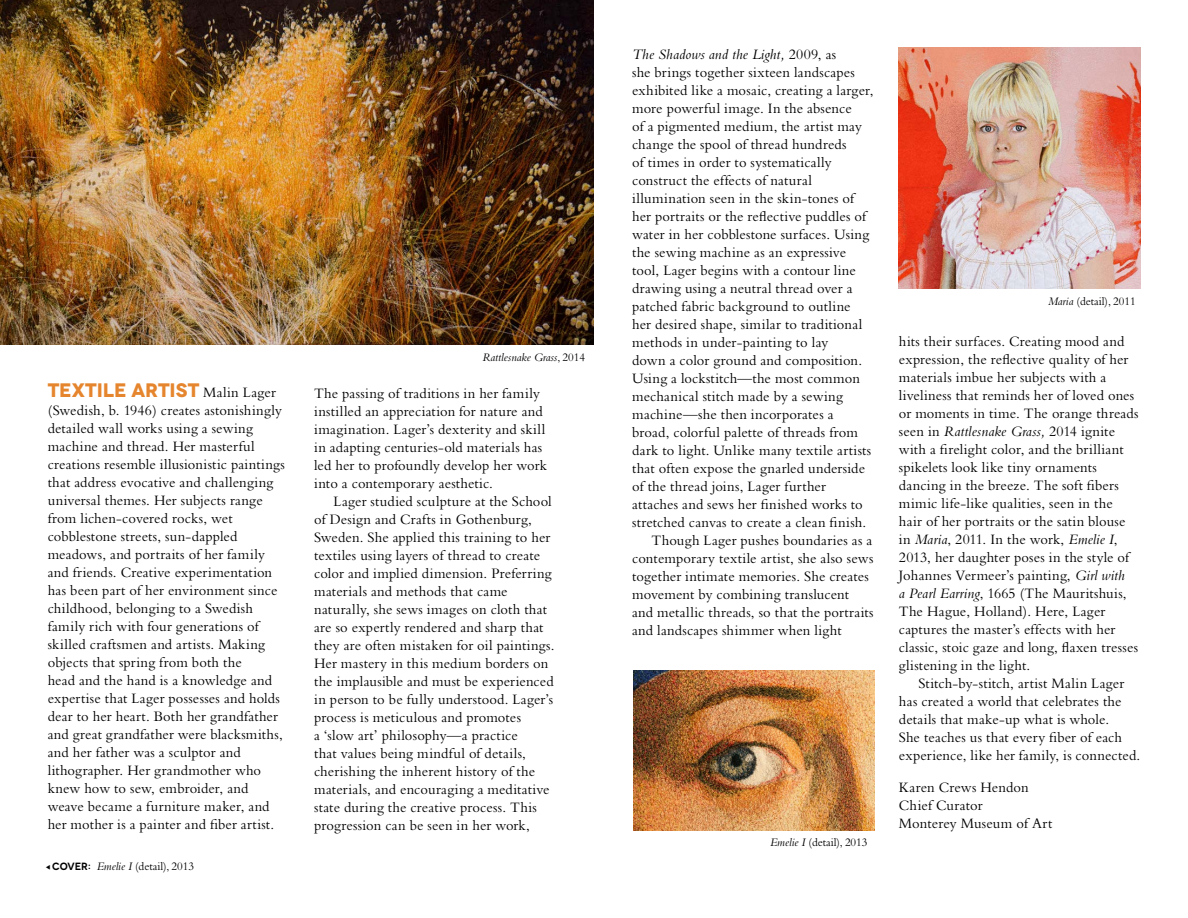
<style>
.page{position:relative;width:1188px;height:918px;background:#fff}
.page>*{position:absolute;margin:0;border:0;box-sizing:border-box;transform-origin:0 0}
.t1{font:700 19.5px "Novecentowide";letter-spacing:-.005em;color:#e5852d}
.t2{font:15px/18px "Bembo";letter-spacing:.01em;color:#000}
.t3{font:15px "Bembo";letter-spacing:.03em;color:#000}
.t4{font:italic 15px "Bembo";letter-spacing:.01em;color:#000}
.t5{font:12px "Bembo";color:#000;scale:.96 1}
.t6{font:italic 12px "Bembo";color:#000;scale:.96 1}
.s1{font-family:"Bembo";font-weight:400;font-size:15px;color:#000}
.s2{font-family:"Novecentowide";font-weight:600;font-size:10.5px}
.s3{font-style:italic}
.s4{font-style:normal}
</style>
<div class="page">
<img style="left:899px;top:47px;width:241px;height:242px">
<img style="left:0;top:0;width:594px;height:345px">
<img style="left:633px;top:670px;width:241px;height:161px">
<h1 class="t1" style="left:48px;top:378px;width:230px">TEXTILE ARTIST <span class="s1">Malin Lager</span></h1>
<p class="t2" style="left:48px;top:401px;width:239px">(Swedish, b. 1946) creates astonishingly detailed wall works using a sewing machine and thread. Her masterful creations resemble illusionistic paintings that address evocative and challenging universal themes. Her subjects range from lichen-covered rocks, wet cobblestone streets, sun-dappled meadows, and portraits of her family and friends. Creative experimentation has been part of her environment since childhood, belonging to a Swedish family rich with four generations of skilled craftsmen and artists. Making objects that spring from both the<br>head and the hand is a knowledge and expertise that Lager possesses and holds dear to her heart. Both her grandfather and great grandfather were blacksmiths, and her father was a sculptor and lithographer. Her grandmother who knew how to sew, embroider, and weave became a furniture maker, and her mother is a painter and fiber artist.</p>
<p class="t5" style="left:52px;top:860px;width:149px"><span class="s2">COVER:</span> <span class="s3">Emelie I</span> (detail), 2013</p>
<p class="t6" style="left:483px;top:350px;width:108px">Rattlesnake Grass<span class="s4">, 2014</span></p>
<p class="t2" style="left:314px;top:384px;width:234px">The passing of traditions in her family instilled an appreciation for nature and imagination. Lager’s dexterity and skill in adapting centuries-old materials has led her to profoundly develop her work into a contemporary aesthetic.</p>
<p class="t2" style="left:314px;top:492px;width:242px;text-indent:19px">Lager studied sculpture at the School of Design and Crafts in Gothenburg, Sweden. She applied this training to her textiles using layers of thread to create color and implied dimension. Preferring materials and methods that came naturally, she sews images on cloth that are so expertly rendered and sharp that they are often mistaken for oil paintings.<br>Her mastery in this medium borders on the implausible and must be experienced in person to be fully understood. Lager’s process is meticulous and promotes<br>a ‘slow art’ philosophy—a practice<br>that values being mindful of details, cherishing the inherent history of the materials, and encouraging a meditative state during the creative process. This progression can be seen in her work,</p>
<p class="t4" style="left:632px;top:45px;width:206px">The Shadows and the Light, <span class="s4">2009, as</span></p>
<p class="t2" style="left:632px;top:63px;width:224px">she brings together sixteen landscapes</p>
<p class="t2" style="left:632px;top:81px;width:243px">exhibited like a mosaic, creating a larger,</p>
<p class="t2" style="left:632px;top:99px;width:221px">more powerful image. In the absence</p>
<p class="t2" style="left:632px;top:117px;width:231px">of a pigmented medium, the artist may</p>
<p class="t2" style="left:632px;top:135px;width:216px">change the spool of thread hundreds</p>
<p class="t2" style="left:632px;top:153px;width:201px">of times in order to systematically</p>
<p class="t2" style="left:632px;top:171px;width:181px">construct the effects of natural</p>
<p class="t2" style="left:632px;top:189px;width:223px">illumination seen in the skin-tones of</p>
<p class="t2" style="left:632px;top:207px;width:235px">her portraits or the reflective puddles of</p>
<p class="t2" style="left:632px;top:225px;width:239px">water in her cobblestone surfaces. Using</p>
<p class="t2" style="left:632px;top:243px;width:215px">the sewing machine as an expressive</p>
<p class="t2" style="left:632px;top:261px;width:225px">tool, Lager begins with a contour line</p>
<p class="t2" style="left:632px;top:279px;width:222px">drawing using a neutral thread over a</p>
<p class="t2" style="left:632px;top:297px;width:220px">patched fabric background to outline</p>
<p class="t2" style="left:632px;top:315px;width:232px">her desired shape, similar to traditional</p>
<p class="t2" style="left:632px;top:333px;width:198px">methods in under-painting to lay</p>
<p class="t2" style="left:632px;top:351px;width:231px">down a color ground and composition.</p>
<p class="t2" style="left:632px;top:369px;width:229px">Using a lockstitch—the most common</p>
<p class="t2" style="left:632px;top:387px;width:212px">mechanical stitch made by a sewing</p>
<p class="t2" style="left:632px;top:405px;width:203px">machine—she then incorporates a</p>
<p class="t2" style="left:632px;top:423px;width:227px">broad, colorful palette of threads from</p>
<p class="t3" style="left:632px;top:441px;width:241px">dark to light. Unlike many textile artists</p>
<p class="t2" style="left:632px;top:459px;width:234px">that often expose the gnarled underside</p>
<p class="t2" style="left:632px;top:477px;width:195px">of the thread joins, Lager further</p>
<p class="t2" style="left:632px;top:495px;width:232px">attaches and sews her finished works to</p>
<p class="t2" style="left:632px;top:513px;width:236px">stretched canvas to create a clean finish.</p>
<p class="t2" style="left:652px;top:531px;width:222px">Though Lager pushes boundaries as a</p>
<p class="t2" style="left:632px;top:549px;width:243px">contemporary textile artist, she also sews</p>
<p class="t2" style="left:632px;top:567px;width:238px">together intimate memories. She creates</p>
<p class="t2" style="left:632px;top:585px;width:218px">movement by combining translucent</p>
<p class="t2" style="left:632px;top:603px;width:243px">and metallic threads, so that the portraits</p>
<p class="t2" style="left:632px;top:621px;width:211px">and landscapes shimmer when light</p>
<p class="t5" style="left:770px;top:835px;width:103px"><span class="s3">Emelie I</span> (detail), 2013</p>
<p class="t5" style="left:1048px;top:294px;width:93px"><span class="s3">Maria</span> (detail), 2011</p>
<p class="t2" style="left:899px;top:332px;width:241px">hits their surfaces. Creating mood and expression, the reflective quality of her materials imbue her subjects with a liveliness that reminds her of loved ones or moments in time. The orange threads seen in <span class="s3">Rattlesnake Grass,</span> 2014 ignite with a firelight color, and the brilliant spikelets look like tiny ornaments dancing in the breeze. The soft fibers mimic life-like qualities, seen in the hair of her portraits or the satin blouse in <span class="s3">Maria</span>, 2011. In the work, <span class="s3">Emelie I</span>, 2013, her daughter poses in the style of Johannes Vermeer’s painting, <span class="s3">Girl with<br>a Pearl Earring</span>, 1665 (The Mauritshuis, The Hague, Holland). Here, Lager captures the master’s effects with her classic, stoic gaze and long, flaxen tresses glistening in the light.</p>
<p class="t2" style="left:899px;top:674px;width:243px;text-indent:19px">Stitch-by-stitch, artist Malin Lager has created a world that celebrates the details that make-up what is whole.<br>She teaches us that every fiber of each experience, like her family, is connected.</p>
<p class="t2" style="left:899px;top:778px;width:155px">Karen Crews Hendon<br>Chief Curator<br>Monterey Museum of Art</p>
</div>
